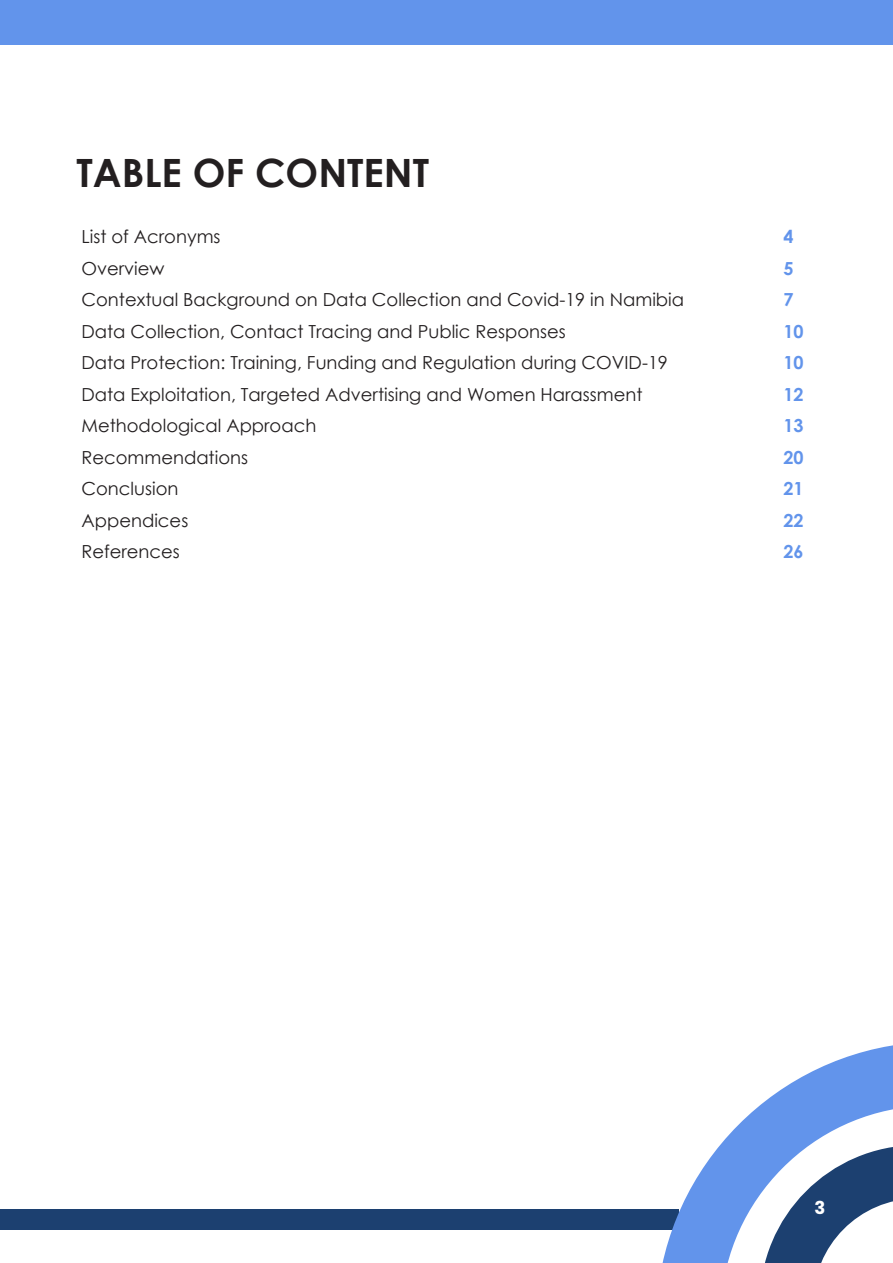
<style>
.page{position:relative;width:893px;height:1263px;background:#fff}
.page>*{position:absolute;margin:0;border:0;box-sizing:border-box;transform-origin:0 0}
.t1{font:700 39px "Century Gothic";color:#231f20}
.t2{font:18px "Century Gothic";color:#231f20}
.t3{font:700 18px "Century Gothic";color:#6294eb}
.t4{font:700 18px "Poppins";color:#fff}
</style>
<div class="page">
<div style="left:0;top:1210px;width:679px;height:20px;background:#1c4070"></div>
<svg style="left:657px;top:1045px;width:236px;height:218px"></svg>
<div style="left:0;top:0;width:893px;height:45px;background:#6294eb"></div>
<p class="t1" style="left:77px;top:143px;width:354px">TABLE OF CONTENT</p>
<p class="t2" style="left:81px;top:224px;width:141px">List of Acronyms</p>
<p class="t3" style="left:783px;top:223px;width:12px">4</p>
<p class="t2" style="left:81px;top:255px;width:84px">Overview</p>
<p class="t3" style="left:783px;top:254px;width:12px">5</p>
<p class="t2" style="left:81px;top:287px;width:604px">Contextual Background on Data Collection and Covid-19 in Namibia</p>
<p class="t3" style="left:783px;top:286px;width:12px">7</p>
<p class="t2" style="left:81px;top:318px;width:486px">Data Collection, Contact Tracing and Public Responses</p>
<p class="t3" style="left:783px;top:317px;width:22px">10</p>
<p class="t2" style="left:81px;top:350px;width:588px">Data Protection: Training, Funding and Regulation during COVID-19</p>
<p class="t3" style="left:783px;top:349px;width:22px">10</p>
<p class="t2" style="left:81px;top:381px;width:563px">Data Exploitation, Targeted Advertising and Women Harassment</p>
<p class="t3" style="left:783px;top:380px;width:22px">12</p>
<p class="t2" style="left:81px;top:413px;width:236px">Methodological Approach</p>
<p class="t3" style="left:783px;top:412px;width:22px">13</p>
<p class="t2" style="left:81px;top:444px;width:168px">Recommendations</p>
<p class="t3" style="left:783px;top:443px;width:22px">20</p>
<p class="t2" style="left:81px;top:476px;width:98px">Conclusion</p>
<p class="t3" style="left:783px;top:475px;width:22px">21</p>
<p class="t2" style="left:81px;top:507px;width:108px">Appendices</p>
<p class="t3" style="left:783px;top:506px;width:22px">22</p>
<p class="t2" style="left:81px;top:539px;width:100px">References</p>
<p class="t3" style="left:783px;top:538px;width:22px">26</p>
<p class="t4" style="left:814px;top:1197px;width:12px">3</p>
</div>
